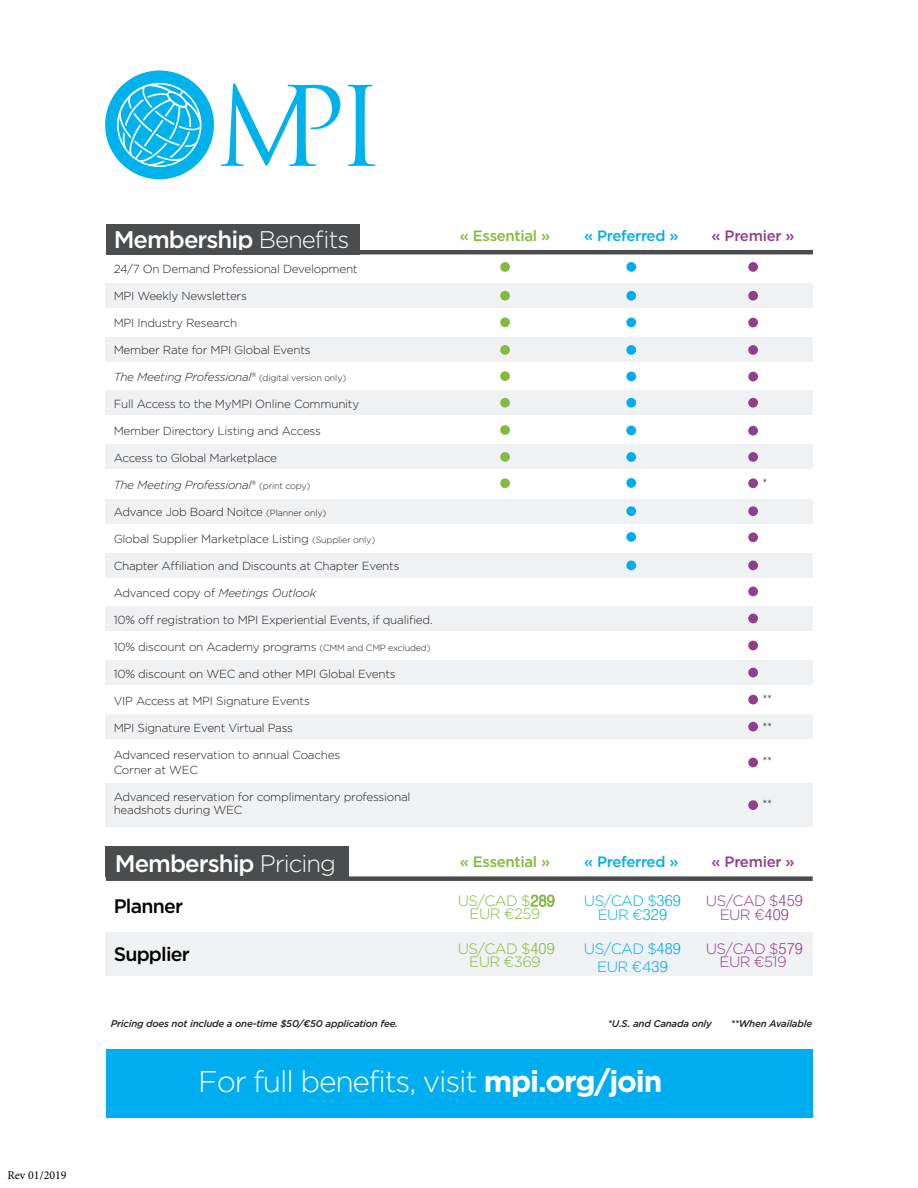
<style>
.page{position:relative;width:918px;height:1188px;background:#fff}
.page>*{position:absolute;margin:0;border:0;box-sizing:border-box;transform-origin:0 0}
.t1{font:300 30px "Gotham";letter-spacing:-.04em;color:#fff}
.t2{font:500 24px "Gotham";letter-spacing:-.04em;color:#fff}
.t3{font:500 19.5px "Gotham";letter-spacing:-.04em;color:#000}
.t4{font:300 15px/13px "Gotham";letter-spacing:-.04em;color:#82bb40;text-align:center}
.t5{font:300 15px/13.6px "Gotham";letter-spacing:-.04em;color:#00aeef;text-align:center}
.t6{font:300 15px/13.6px "Gotham";letter-spacing:-.04em;color:#913e8c;text-align:center}
.t7{font:500 15px "Gotham";letter-spacing:-.02em;color:#82bb40}
.t8{font:500 15px "Gotham";letter-spacing:-.02em;color:#00aeef}
.t9{font:500 15px "Gotham";letter-spacing:-.02em;color:#913e8c}
.t10{font:12px "Minion Pro";color:#000}
.t11{font:300 11.7px/15px "Gotham";letter-spacing:-.02em;color:#231f20}
.t12{font:italic 300 11.7px "Gotham";letter-spacing:-.02em;color:#231f20}
.t13{font:italic 500 9.75px "Gotham";letter-spacing:-.02em;color:#231f20}
.s1{font-weight:300}
.s2{font-style:normal}
.s3{font-style:normal;font-size:9px}
.s4{font-size:9px}
.s5{font-family:"Adobe Gothic Std"}
.s6{font-weight:700}
</style>
<div class="page">
<div style="left:106px;top:933px;width:707px;height:43px;background:#f0f1f2"></div>
<div style="left:106px;top:606px;width:707px;height:24px;background:#f0f1f2"></div>
<div style="left:106px;top:224px;width:254px;height:31px;background:#4b4c4d"></div>
<div style="left:106px;top:1050px;width:707px;height:68px;background:#00aeef"></div>
<div style="left:106px;top:714px;width:707px;height:25px;background:#f0f1f2"></div>
<div style="left:106px;top:660px;width:707px;height:25px;background:#f0f1f2"></div>
<div style="left:106px;top:784px;width:707px;height:43px;background:#f0f1f2"></div>
<div style="left:106px;top:283px;width:707px;height:25px;background:#f0f1f2"></div>
<div style="left:106px;top:338px;width:707px;height:24px;background:#f0f1f2"></div>
<div style="left:106px;top:390px;width:707px;height:25px;background:#f0f1f2"></div>
<div style="left:106px;top:445px;width:707px;height:24px;background:#f0f1f2"></div>
<div style="left:106px;top:499px;width:707px;height:24px;background:#f0f1f2"></div>
<div style="left:106px;top:553px;width:707px;height:25px;background:#f0f1f2"></div>
<div style="left:500px;top:262px;width:10px;height:10px;background:#82bb40;border-radius:50%"></div>
<div style="left:500px;top:317px;width:10px;height:10px;background:#82bb40;border-radius:50%"></div>
<div style="left:500px;top:398px;width:10px;height:10px;background:#82bb40;border-radius:50%"></div>
<div style="left:500px;top:291px;width:10px;height:10px;background:#82bb40;border-radius:50%"></div>
<div style="left:500px;top:371px;width:10px;height:10px;background:#82bb40;border-radius:50%"></div>
<div style="left:500px;top:452px;width:10px;height:10px;background:#82bb40;border-radius:50%"></div>
<div style="left:500px;top:345px;width:10px;height:10px;background:#82bb40;border-radius:50%"></div>
<div style="left:500px;top:425px;width:10px;height:10px;background:#82bb40;border-radius:50%"></div>
<div style="left:626px;top:262px;width:10px;height:10px;background:#00aeef;border-radius:50%"></div>
<div style="left:626px;top:318px;width:10px;height:9px;background:#00aeef;border-radius:50%"></div>
<div style="left:626px;top:398px;width:10px;height:10px;background:#00aeef;border-radius:50%"></div>
<div style="left:626px;top:532px;width:10px;height:10px;background:#00aeef;border-radius:50%"></div>
<div style="left:626px;top:478px;width:10px;height:10px;background:#00aeef;border-radius:50%"></div>
<div style="left:626px;top:291px;width:10px;height:10px;background:#00aeef;border-radius:50%"></div>
<div style="left:626px;top:372px;width:10px;height:9px;background:#00aeef;border-radius:50%"></div>
<div style="left:626px;top:452px;width:10px;height:10px;background:#00aeef;border-radius:50%"></div>
<div style="left:626px;top:345px;width:10px;height:10px;background:#00aeef;border-radius:50%"></div>
<div style="left:626px;top:426px;width:10px;height:9px;background:#00aeef;border-radius:50%"></div>
<div style="left:626px;top:561px;width:10px;height:9px;background:#00aeef;border-radius:50%"></div>
<div style="left:626px;top:506px;width:10px;height:10px;background:#00aeef;border-radius:50%"></div>
<div style="left:748px;top:262px;width:10px;height:10px;background:#913e8c;border-radius:50%"></div>
<div style="left:748px;top:318px;width:10px;height:9px;background:#913e8c;border-radius:50%"></div>
<div style="left:748px;top:398px;width:10px;height:10px;background:#913e8c;border-radius:50%"></div>
<div style="left:748px;top:532px;width:10px;height:10px;background:#913e8c;border-radius:50%"></div>
<div style="left:748px;top:478px;width:10px;height:10px;background:#913e8c;border-radius:50%"></div>
<div style="left:748px;top:614px;width:10px;height:9px;background:#913e8c;border-radius:50%"></div>
<div style="left:748px;top:291px;width:10px;height:10px;background:#913e8c;border-radius:50%"></div>
<div style="left:748px;top:372px;width:10px;height:9px;background:#913e8c;border-radius:50%"></div>
<div style="left:748px;top:452px;width:10px;height:10px;background:#913e8c;border-radius:50%"></div>
<div style="left:748px;top:587px;width:10px;height:9px;background:#913e8c;border-radius:50%"></div>
<div style="left:748px;top:345px;width:10px;height:10px;background:#913e8c;border-radius:50%"></div>
<div style="left:748px;top:426px;width:10px;height:10px;background:#913e8c;border-radius:50%"></div>
<div style="left:748px;top:561px;width:10px;height:9px;background:#913e8c;border-radius:50%"></div>
<div style="left:748px;top:506px;width:10px;height:10px;background:#913e8c;border-radius:50%"></div>
<div style="left:748px;top:641px;width:10px;height:9px;background:#913e8c;border-radius:50%"></div>
<div style="left:748px;top:668px;width:10px;height:9px;background:#913e8c;border-radius:50%"></div>
<div style="left:748px;top:722px;width:10px;height:10px;background:#913e8c;border-radius:50%"></div>
<div style="left:748px;top:695px;width:10px;height:9px;background:#913e8c;border-radius:50%"></div>
<div style="left:748px;top:758px;width:10px;height:9px;background:#913e8c;border-radius:50%"></div>
<div style="left:748px;top:800px;width:10px;height:10px;background:#913e8c;border-radius:50%"></div>
<div style="left:106px;top:846px;width:243px;height:31px;background:#4b4c4d"></div>
<div style="left:500px;top:478px;width:10px;height:10px;background:#82bb40;border-radius:50%"></div>
<hr style="left:106px;top:250px;width:707px;height:4px;background:#4b4c4d">
<div style="left:106px;top:876px;width:707px;height:5px;background:#4b4c4d"></div>
<svg style="left:221px;top:83px;width:119px;height:83px"></svg>
<svg style="left:348px;top:85px;width:27px;height:81px"></svg>
<svg style="left:105px;top:70px;width:109px;height:109px"></svg>
<p class="t10" style="left:7px;top:1167px;width:61px">Rev 01/2019</p>
<h2 class="t2" style="left:114px;top:223px;width:237px">Membership <span class="s1">Benefits</span></h2>
<p class="t7" style="left:460px;top:226px;width:92px">« Essential »</p>
<p class="t8" style="left:584px;top:226px;width:96px">« Preferred »</p>
<p class="t9" style="left:712px;top:226px;width:84px">« Premier »</p>
<p class="t11" style="left:114px;top:261px;width:245px">24/7 On Demand Professional Development</p>
<p class="t11" style="left:114px;top:288px;width:135px">MPI Weekly Newsletters</p>
<p class="t11" style="left:114px;top:315px;width:125px">MPI Industry Research</p>
<p class="t11" style="left:114px;top:342px;width:198px">Member Rate for MPI Global Events</p>
<p class="t12" style="left:114px;top:369px;width:234px">The Meeting Professional<span class="s2">®</span> <span class="s3">(digital version only)</span></p>
<p class="t11" style="left:114px;top:396px;width:247px">Full Access to the MyMPI Online Community</p>
<p class="t11" style="left:114px;top:423px;width:209px">Member Directory Listing and Access</p>
<p class="t11" style="left:114px;top:450px;width:165px">Access to Global Marketplace</p>
<p class="t12" style="left:114px;top:477px;width:198px">The Meeting Professional<span class="s2">®</span> <span class="s3">(print copy)</span></p>
<p class="t11" style="left:114px;top:504px;width:214px">Advance Job Board Noitce <span class="s4">(Planner only)</span></p>
<p class="t11" style="left:114px;top:531px;width:263px">Global Supplier Marketplace Listing <span class="s4">(Supplier only)</span></p>
<p class="t11" style="left:114px;top:558px;width:287px">Chapter Affiliation and Discounts at Chapter Events</p>
<p class="t12" style="left:114px;top:585px;width:204px"><span class="s2">Advanced copy of</span> Meetings Outlook</p>
<p class="t11" style="left:114px;top:612px;width:321px">10% off registration to MPI Experiential Events, if qualified.</p>
<p class="t11" style="left:114px;top:639px;width:318px">10% discount on Academy programs <span class="s4">(CMM and CMP excluded)</span></p>
<p class="t11" style="left:114px;top:666px;width:283px">10% discount on WEC and other MPI Global Events</p>
<p class="t11" style="left:114px;top:693px;width:198px">VIP Access at MPI Signature Events</p>
<p class="t11" style="left:114px;top:720px;width:181px">MPI Signature Event Virtual Pass</p>
<p class="t11" style="left:114px;top:747px;width:228px">Advanced reservation to annual Coaches<br>Corner at WEC</p>
<p class="t11" style="left:114px;top:790px;width:298px;line-height:13.5px">Advanced reservation for complimentary professional headshots during WEC</p>
<h2 class="t2" style="left:115px;top:847px;width:223px">Membership <span class="s1">Pricing</span></h2>
<h3 class="t3" style="left:114px;top:893px;width:71px">Planner</h3>
<h3 class="t3" style="left:114px;top:941px;width:78px">Supplier</h3>
<p class="t11" style="left:762px;top:475px;width:7px">*</p>
<p class="t11" style="left:762px;top:691px;width:11px">**</p>
<p class="t11" style="left:762px;top:719px;width:11px">**</p>
<p class="t11" style="left:762px;top:754px;width:11px">**</p>
<p class="t11" style="left:762px;top:796px;width:11px">**</p>
<p class="t7" style="left:460px;top:852px;width:92px">« Essential »</p>
<p class="t8" style="left:584px;top:852px;width:96px">« Preferred »</p>
<p class="t9" style="left:712px;top:852px;width:84px">« Premier »</p>
<p class="t4" style="left:458px;top:894px;width:99px">US/CAD $<span class="s5">289<br></span>EUR €259</p>
<p class="t4" style="left:458px;top:941px;width:99px">US/CAD $<span class="s5">409<br></span>EUR €369</p>
<p class="t5" style="left:584px;top:894px;width:99px">US/CAD $<span class="s5">369<br></span>EUR €<span class="s5">329</span></p>
<p class="t5" style="left:584px;top:940px;width:99px;line-height:18px">US/CAD $<span class="s5">489<br></span>EUR €4<span class="s5">39</span></p>
<p class="t6" style="left:706px;top:894px;width:99px">US/CAD $<span class="s5">459<br></span>EUR €<span class="s5">409</span></p>
<p class="t6" style="left:706px;top:941px;width:99px;line-height:13px">US/CAD $<span class="s5">579<br></span>EUR €519</p>
<p class="t13" style="left:111px;top:1017px;width:289px">Pricing does not include a one-time $50/€50 application fee.</p>
<p class="t13" style="left:608px;top:1017px;width:105px">*U.S. and Canada only</p>
<p class="t13" style="left:731px;top:1017px;width:83px">**When Available</p>
<h1 class="t1" style="left:198px;top:1063px;width:466px">For full benefits, visit <span class="s6">mpi.org/join</span></h1>
</div>
